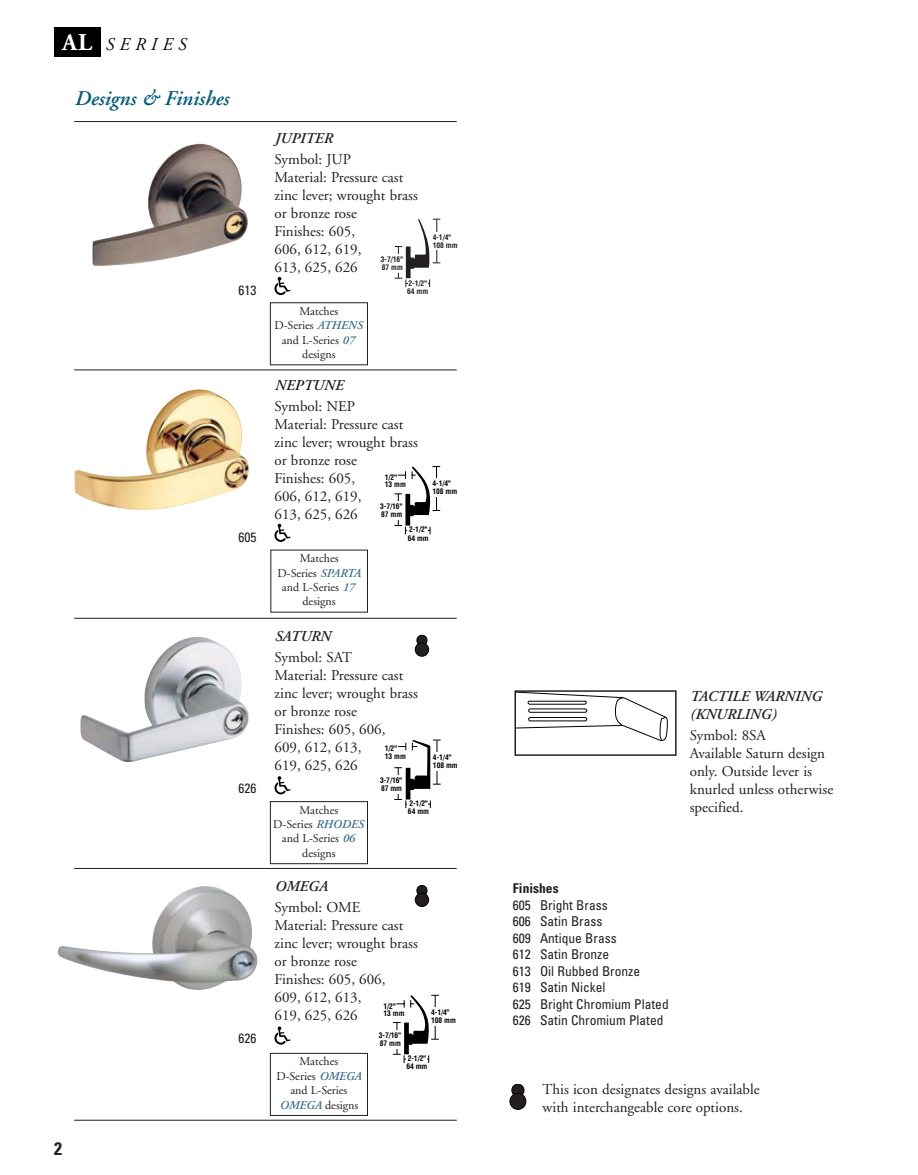
<style>
.page{position:relative;width:918px;height:1175px;background:#fff}
.page>*{position:absolute;margin:0;border:0;box-sizing:border-box;transform-origin:0 0}
.t1{font:italic 600 21px "Adobe Garamond";color:#005c7e}
.t2{font:italic 18px "Adobe Garamond";letter-spacing:.3em;color:#000}
.t3{font:700 condensed 18px "Univers";color:#231f20}
.t4{font:15px/18px "Adobe Garamond";color:#231f20}
.t5{font:italic 600 15px/18px "Adobe Garamond";color:#231f20}
.t6{font:condensed 13.5px/16.5px "Univers";color:#231f20}
.t7{font:700 condensed 13.5px "Univers";color:#231f20}
.t8{font:12px/14.4px "Adobe Garamond";color:#231f20;text-align:center}
.t9{font:700 condensed 7.5px/8.1px "Helvetica";color:#000}
.t10{font:700 condensed 7.5px/8.1px "Helvetica";color:#231f20}
.s1{font-weight:700;font-style:normal;font-size:24px;color:#fff}
.s2{font-weight:600;font-style:italic;color:#3a6e8f}
</style>
<div class="page">
<div style="left:54px;top:27px;width:46px;height:30px;background:#000"></div>
<img style="left:92px;top:143px;width:156px;height:123px">
<hr style="left:74px;top:121px;width:383px;height:1px;background:#231f20">
<hr style="left:74px;top:369px;width:383px;height:1px;background:#231f20">
<svg style="left:395px;top:219px;width:45px;height:68px"></svg>
<svg style="left:274px;top:277px;width:17px;height:19px"></svg>
<img style="left:75px;top:389px;width:174px;height:121px">
<hr style="left:74px;top:618px;width:383px;height:1px;background:#231f20">
<svg style="left:394px;top:466px;width:46px;height:68px"></svg>
<svg style="left:274px;top:523px;width:17px;height:19px"></svg>
<img style="left:80px;top:637px;width:169px;height:125px">
<hr style="left:74px;top:868px;width:383px;height:1px;background:#231f20">
<svg style="left:394px;top:739px;width:47px;height:69px"></svg>
<svg style="left:274px;top:776px;width:17px;height:19px"></svg>
<svg style="left:511px;top:1084px;width:14px;height:11px"></svg>
<div style="left:510px;top:1093px;width:16px;height:16px;background:#231f20;border:1px solid #000;border-radius:50%"></div>
<svg style="left:416px;top:634px;width:12px;height:10px"></svg>
<div style="left:415px;top:643px;width:14px;height:13px;background:#231f20;border:1px solid #000;border-radius:50%"></div>
<svg style="left:517px;top:693px;width:151px;height:48px"></svg>
<div style="left:514px;top:690px;width:163px;height:66px;border:2px solid #231f20"></div>
<div style="left:270px;top:801px;width:98px;height:63px;border:1px solid #231f20"></div>
<div style="left:270px;top:302px;width:98px;height:63px;border:1px solid #231f20"></div>
<img style="left:57px;top:886px;width:201px;height:104px">
<hr style="left:74px;top:1119px;width:383px;height:1px;background:#231f20">
<svg style="left:393px;top:994px;width:46px;height:69px"></svg>
<svg style="left:274px;top:1026px;width:17px;height:19px"></svg>
<svg style="left:416px;top:885px;width:12px;height:9px"></svg>
<div style="left:415px;top:893px;width:14px;height:13px;background:#231f20;border:1px solid #000;border-radius:50%"></div>
<div style="left:270px;top:1053px;width:98px;height:62px;border:1px solid #231f20"></div>
<p class="t2" style="left:62px;top:37px;width:125px"><span class="s1">AL</span> SERIES</p>
<h1 class="t1" style="left:74px;top:90px;width:156px">Designs &amp; Finishes</h1>
<p class="t6" style="left:239px;top:283px;width:19px">613</p>
<p class="t6" style="left:239px;top:530px;width:19px">605</p>
<p class="t3" style="left:54px;top:1141px;width:9px">2</p>
<p class="t6" style="left:239px;top:781px;width:19px">626</p>
<p class="t6" style="left:239px;top:1031px;width:19px">626</p>
<p class="t5" style="left:274px;top:130px;width:59px">JUPITER</p>
<p class="t4" style="left:274px;top:151px;width:145px">Symbol: JUP<br>Material: Pressure cast zinc lever; wrought brass or bronze rose<br>Finishes: 605,<br>606, 612, 619,<br>613, 625, 626</p>
<p class="t10" style="left:381px;top:256px;width:24px">3-7/16"<br>87 mm</p>
<p class="t10" style="left:433px;top:234px;width:26px">4-1/4"<br>108 mm</p>
<p class="t8" style="left:274px;top:305px;width:89px">Matches<br>D-Series <span class="s2">ATHENS </span>and L-Series <span class="s2">07 </span>designs</p>
<p class="t10" style="left:407px;top:279px;width:23px">2-1/2"<br>64 mm</p>
<p class="t5" style="left:274px;top:377px;width:70px">NEPTUNE</p>
<p class="t4" style="left:274px;top:398px;width:145px">Symbol: NEP<br>Material: Pressure cast zinc lever; wrought brass or bronze rose<br>Finishes: 605,<br>606, 612, 619,<br>613, 625, 626</p>
<p class="t9" style="left:385px;top:474px;width:23px;line-height:7.2px">1/2"<br>13 mm</p>
<p class="t9" style="left:380px;top:503px;width:24px">3-7/16"<br>87 mm</p>
<p class="t9" style="left:432px;top:480px;width:26px">4-1/4"<br>108 mm</p>
<p class="t8" style="left:277px;top:552px;width:85px">Matches<br>D-Series <span class="s2">SPARTA </span>and L-Series <span class="s2">17 </span>designs</p>
<p class="t9" style="left:408px;top:526px;width:23px">2-1/2"<br>64 mm</p>
<p class="t5" style="left:274px;top:628px;width:58px">SATURN</p>
<p class="t4" style="left:274px;top:649px;width:145px">Symbol: SAT<br>Material: Pressure cast zinc lever; wrought brass or bronze rose<br>Finishes: 605, 606,<br>609, 612, 613,<br>619, 625, 626</p>
<p class="t9" style="left:385px;top:745px;width:23px;line-height:7.2px">1/2"<br>13 mm</p>
<p class="t9" style="left:380px;top:777px;width:24px">3-7/16"<br>87 mm</p>
<p class="t9" style="left:433px;top:754px;width:26px">4-1/4"<br>108 mm</p>
<p class="t8" style="left:273px;top:803px;width:92px">Matches<br>D-Series <span class="s2">RHODES </span>and L-Series <span class="s2">06 </span>designs</p>
<p class="t9" style="left:408px;top:800px;width:23px">2-1/2"<br>64 mm</p>
<p class="t5" style="left:274px;top:879px;width:55px">OMEGA</p>
<p class="t4" style="left:274px;top:900px;width:145px">Symbol: OME<br>Material: Pressure cast zinc lever; wrought brass or bronze rose<br>Finishes: 605, 606,<br>609, 612, 613,<br>619, 625, 626</p>
<p class="t9" style="left:383px;top:1002px;width:23px;line-height:7.2px">1/2"<br>13 mm</p>
<p class="t9" style="left:379px;top:1031px;width:24px">3-7/16"<br>87 mm</p>
<p class="t9" style="left:431px;top:1008px;width:26px">4-1/4"<br>108 mm</p>
<p class="t8" style="left:299px;top:1055px;width:40px">Matches</p>
<p class="t8" style="left:276px;top:1069px;width:87px">D-Series <span class="s2">OMEGA </span>and L-Series<br><span class="s2">OMEGA</span> designs</p>
<p class="t9" style="left:408px;top:1055px;width:20px">2-1/2"</p>
<p class="t9" style="left:406px;top:1063px;width:23px">64 mm</p>
<p class="t5" style="left:690px;top:688px;width:133px">TACTILE WARNING (KNURLING)</p>
<p class="t4" style="left:690px;top:727px;width:145px">Symbol: 8SA<br>Available Saturn design only. Outside lever is knurled unless otherwise specified.</p>
<p class="t7" style="left:513px;top:883px;width:47px">Finishes</p>
<p class="t6" style="left:513px;top:897px;width:157px">605 Bright Brass<br>606 Satin Brass<br>609 Antique Brass<br>612 Satin Bronze<br>613 Oil Rubbed Bronze<br>619 Satin Nickel<br>625 Bright Chromium Plated<br>626 Satin Chromium Plated</p>
<p class="t4" style="left:543px;top:1081px;width:219px">This icon designates designs available with interchangeable core options.</p>
</div>
